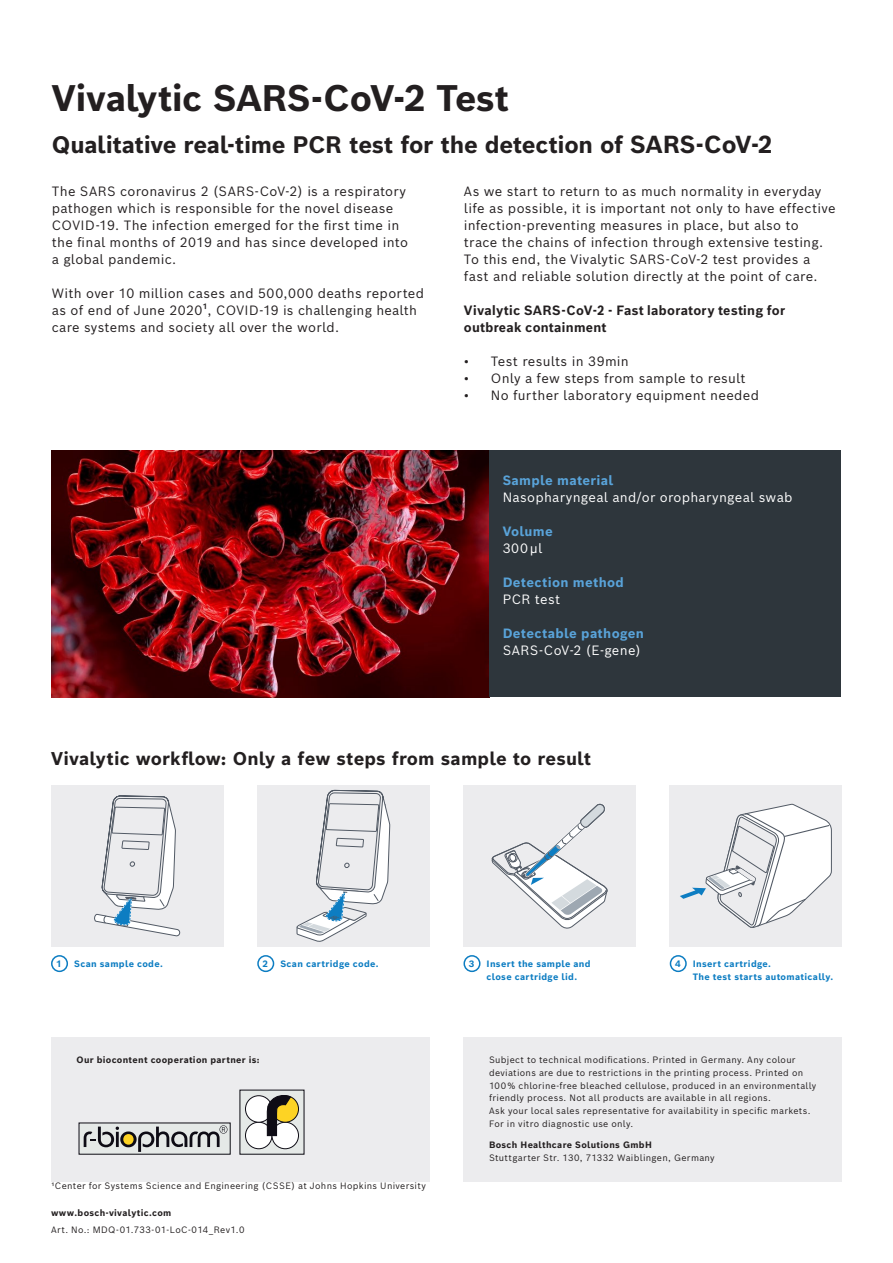
<style>
.page{position:relative;width:893px;height:1263px;background:#fff}
.page>*{position:absolute;margin:0;border:0;box-sizing:border-box;transform-origin:0 0}
.Headline_24pt{font:700 36px "Bosch Sans";letter-spacing:-.015em;color:#231f20}
.Headline_24pt-2{font:700 23.25px "Bosch Sans";letter-spacing:-.015em;color:#231f20}
.Subhead_12pt{font:700 18px "Bosch Sans";letter-spacing:.005em;color:#231f20}
.Copy_8_75pt{font:13.2px/17px "Bosch Sans";letter-spacing:.02em;color:#231f20}
.Copy_8_75pt_white{font:13.2px "Bosch Sans";letter-spacing:.02em;color:#fff}
.Bullet_8_75pt_white{font:700 13.2px/17px "Bosch Office Sans";letter-spacing:.03em;color:#231f20}
.Copy_8_75pt-2{font:700 13.2px "Bosch Sans";letter-spacing:.02em;color:#59a3d9}
.Footnote_6pt{font:9px/12.8px "Bosch Sans";letter-spacing:.035em;color:#231f20}
.Footnote_6pt-2{font:700 9px/12.8px "Bosch Sans";letter-spacing:.035em;color:#0d7dc2}
.Footnote_6pt-3{font:700 9px "Bosch Sans";letter-spacing:.035em;color:#231f20}
.s1{font-size:24px}
.s2{font-weight:700}
</style>
<div class="page">
<div style="left:463px;top:1037px;width:379px;height:145px;background:#ececee"></div>
<div style="left:51px;top:1037px;width:378px;height:145px;background:#ececee"></div>
<div style="left:240px;top:1090px;width:64px;height:64px;background:#e5e9e7"></div>
<div style="left:245px;top:1122px;width:27px;height:27px;background:#fff;border-radius:50%"></div>
<div style="left:245px;top:1122px;width:27px;height:27px;border:1px solid #0e0c15;border-radius:50%"></div>
<div style="left:245px;top:1096px;width:27px;height:26px;background:#fff;border-radius:50%"></div>
<div style="left:245px;top:1095px;width:27px;height:27px;border:1px solid #0e0c15;border-radius:50%"></div>
<div style="left:272px;top:1122px;width:26px;height:27px;background:#fff;border-radius:50%"></div>
<div style="left:272px;top:1122px;width:27px;height:27px;border:1px solid #0e0c15;border-radius:50%"></div>
<div style="left:272px;top:1096px;width:26px;height:26px;background:#fdd324;border-radius:50%"></div>
<div style="left:272px;top:1095px;width:27px;height:27px;border:1px solid #0e0c15;border-radius:50%"></div>
<svg style="left:266px;top:1095px;width:26px;height:42px"></svg>
<div style="left:79px;top:1123px;width:151px;height:31px;background:#e5e9e7"></div>
<svg style="left:84px;top:1125px;width:143px;height:27px"></svg>
<img style="left:51px;top:451px;width:438px;height:246px">
<div style="left:51px;top:785px;width:172px;height:161px;background:#ececee"></div>
<div style="left:257px;top:785px;width:172px;height:161px;background:#ececee"></div>
<svg style="left:296px;top:789px;width:95px;height:153px"></svg>
<div style="left:463px;top:785px;width:173px;height:161px;background:#ececee"></div>
<svg style="left:491px;top:803px;width:117px;height:126px"></svg>
<div style="left:670px;top:785px;width:172px;height:161px;background:#ececee"></div>
<svg style="left:680px;top:803px;width:152px;height:125px"></svg>
<div style="left:51px;top:955px;width:17px;height:17px;border:2px solid #0d7dc2;border-radius:50%"></div>
<div style="left:257px;top:955px;width:17px;height:17px;border:2px solid #0d7dc2;border-radius:50%"></div>
<div style="left:463px;top:955px;width:17px;height:17px;border:2px solid #0d7dc2;border-radius:50%"></div>
<div style="left:670px;top:955px;width:17px;height:17px;border:2px solid #0d7dc2;border-radius:50%"></div>
<svg style="left:94px;top:795px;width:87px;height:142px"></svg>
<div style="left:489px;top:451px;width:351px;height:246px;background:#2e363c"></div>
<p class="Headline_24pt" style="left:52px;top:67px;width:459px">Vivalytic SARS-CoV-2 Test</p>
<p class="Headline_24pt-2" style="left:52px;top:125px;width:722px">Qualitative real-time PCR test for the detection of <span class="s1">SARS-CoV-2</span></p>
<p class="Copy_8_75pt" style="left:52px;top:181px;width:358px">The SARS coronavirus 2 (SARS-CoV-2) is a respiratory pathogen which is responsible for the novel disease COVID-19. The infection emerged for the first time in the final months of 2019 and has since developed into a global pandemic.</p>
<p class="Copy_8_75pt" style="left:52px;top:283px;width:374px">With over 10 million cases and 500,000 deaths reported as of end of June 2020¹, COVID-19 is challenging health care systems and society all over the world.</p>
<p class="Copy_8_75pt" style="left:464px;top:181px;width:373px">As we start to return to as much normality in everyday life as possible, it is important not only to have effective infection-preventing measures in place, but also to<br>trace the chains of infection through extensive testing.</p>
<p class="Copy_8_75pt" style="left:464px;top:249px;width:355px">To this end, the Vivalytic SARS-CoV-2 test provides a fast and reliable solution directly at the point of care.</p>
<p class="Bullet_8_75pt_white" style="left:464px;top:300px;width:323px">Vivalytic SARS-CoV-2 - Fast laboratory testing for outbreak containment</p>
<p class="Copy_8_75pt" style="left:464px;top:351px;width:166px">• Test results in 39min</p>
<p class="Copy_8_75pt" style="left:464px;top:368px;width:283px">• Only a few steps from sample to result</p>
<p class="Copy_8_75pt" style="left:464px;top:385px;width:297px">• No further laboratory equipment needed</p>
<p class="Copy_8_75pt-2" style="left:503px;top:469px;width:112px">Sample material</p>
<p class="Copy_8_75pt_white" style="left:503px;top:486px;width:291px">Nasopharyngeal and/or oropharyngeal swab</p>
<p class="Copy_8_75pt-2" style="left:503px;top:520px;width:52px">Volume</p>
<p class="Copy_8_75pt_white" style="left:503px;top:537px;width:41px">300 μl</p>
<p class="Copy_8_75pt-2" style="left:503px;top:571px;width:123px">Detection method</p>
<p class="Copy_8_75pt_white" style="left:503px;top:588px;width:59px">PCR test</p>
<p class="Copy_8_75pt-2" style="left:503px;top:622px;width:143px">Detectable pathogen</p>
<p class="Copy_8_75pt_white" style="left:503px;top:639px;width:140px">SARS-CoV-2 (E-gene)</p>
<p class="Subhead_12pt" style="left:51px;top:744px;width:542px">Vivalytic workflow: Only a few steps from sample to result</p>
<p class="Footnote_6pt-2" style="left:56px;top:956px;width:7px">1</p>
<p class="Footnote_6pt-2" style="left:74px;top:957px;width:90px">Scan sample code.</p>
<p class="Footnote_6pt-2" style="left:263px;top:956px;width:7px">2</p>
<p class="Footnote_6pt-2" style="left:280px;top:957px;width:100px">Scan cartridge code.</p>
<p class="Footnote_6pt-2" style="left:469px;top:956px;width:7px">3</p>
<p class="Footnote_6pt-2" style="left:487px;top:957px;width:106px">Insert the sample and close cartridge lid.</p>
<p class="Footnote_6pt-2" style="left:675px;top:956px;width:7px">4</p>
<p class="Footnote_6pt-2" style="left:693px;top:957px;width:142px">Insert cartridge.<br>The test starts automatically.</p>
<p class="Footnote_6pt-3" style="left:77px;top:1052px;width:185px">Our biocontent cooperation partner is:</p>
<p class="Footnote_6pt" style="left:51px;top:1179px;width:376px">1Center for Systems Science and Engineering (CSSE) at Johns Hopkins University</p>
<p class="Footnote_6pt-3" style="left:51px;top:1205px;width:122px">www.bosch-vivalytic.com</p>
<p class="Footnote_6pt" style="left:51px;top:1223px;width:195px">Art. No.: MDQ-01.733-01-LoC-014_Rev1.0</p>
<p class="Footnote_6pt" style="left:489px;top:1053px;width:329px">Subject to technical modifications. Printed in Germany. Any colour deviations are due to restrictions in the printing process. Printed on 100 % chlorine-free bleached cellulose, produced in an environmentally friendly process. Not all products are available in all regions.<br>Ask your local sales representative for availability in specific markets.<br>For in vitro diagnostic use only.</p>
<p class="Footnote_6pt" style="left:489px;top:1138px;width:227px"><span class="s2">Bosch Healthcare Solutions GmbH<br></span>Stuttgarter Str. 130, 71332 Waiblingen, Germany</p>
</div>
